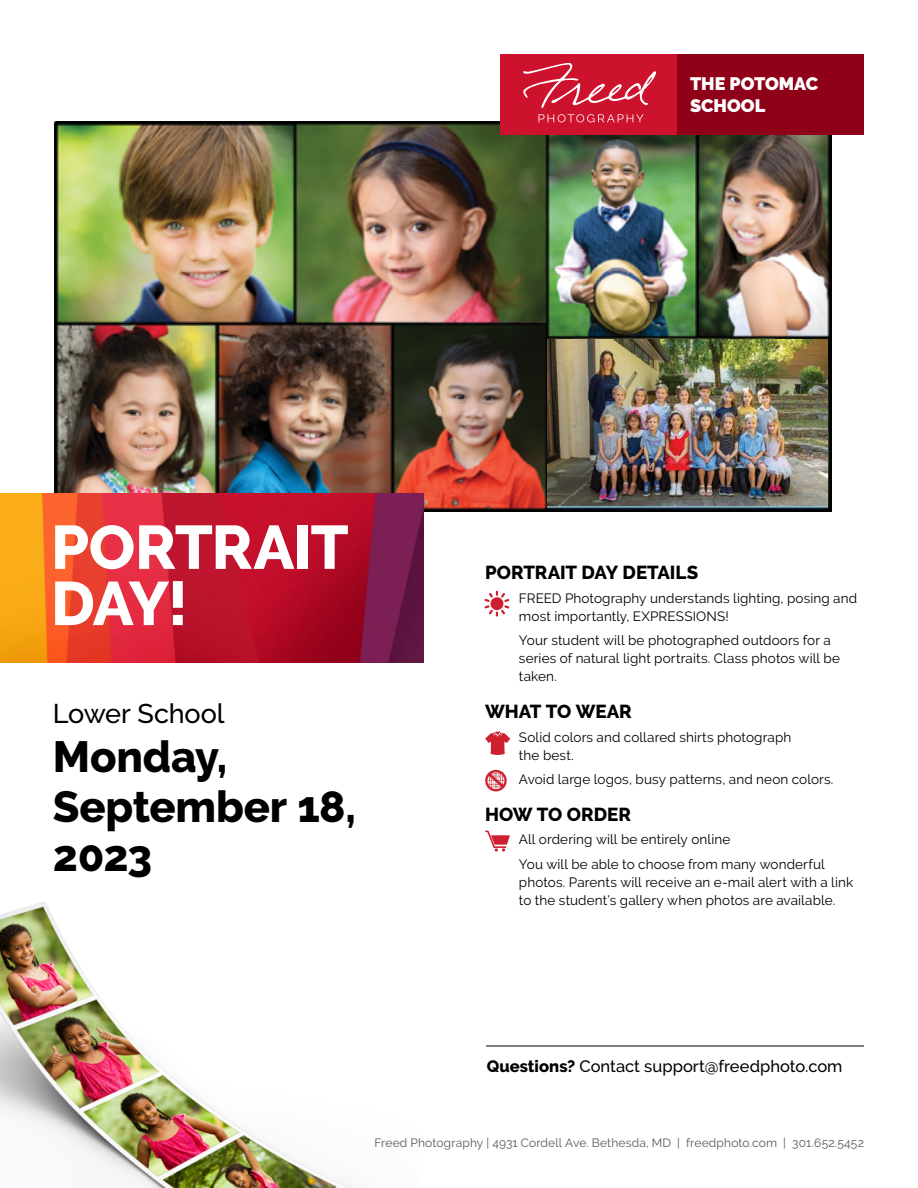
<style>
.page{position:relative;width:918px;height:1188px;background:#fff}
.page>*{position:absolute;margin:0;border:0;box-sizing:border-box;transform-origin:0 0}
.t1{font:800 61.35px/56.2px "Raleway";letter-spacing:-.02em;color:#fff}
.t2{font:800 43.5px/49.5px "Raleway";letter-spacing:-.005em;color:#000}
.t3{font:500 27px "Raleway";letter-spacing:-.005em;color:#000}
.t4{font:800 18.75px "Raleway";letter-spacing:-.005em;color:#000}
.t5{font:900 18px/21.6px "Raleway";color:#fff}
.t6{font:500 16.5px "Raleway";color:#000}
.t7{font:13.5px/18px "Raleway";letter-spacing:.01em;color:#000}
.t8{font:12px "Raleway";letter-spacing:.015em;color:#58595b}
.s1{font-weight:800}
</style>
<div class="page">
<img style="left:54px;top:122px;width:777px;height:389px">
<img style="left:548px;top:339px;width:280px;height:170px">
<img style="left:0;top:901px;width:351px;height:287px">
<div style="left:677px;top:54px;width:187px;height:80px;background:#8f0119"></div>
<hr style="left:486px;top:1046px;width:378px;height:1px;background:#000">
<div style="left:501px;top:54px;width:176px;height:80px;background:#cd122d"></div>
<svg style="left:523px;top:63px;width:133px;height:45px"></svg>
<svg style="left:539px;top:114px;width:105px;height:8px"></svg>
<svg style="left:485px;top:830px;width:25px;height:22px"></svg>
<svg style="left:485px;top:732px;width:25px;height:23px"></svg>
<svg style="left:485px;top:770px;width:22px;height:21px"></svg>
<svg style="left:484px;top:591px;width:25px;height:26px"></svg>
<img style="left:0;top:494px;width:423px;height:168px">
<h3 class="t5" style="left:690px;top:73px;width:130px">THE POTOMAC<br>SCHOOL</h3>
<h1 class="t1" style="left:51px;top:519px;width:299px">PORTRAIT<br>DAY!</h1>
<h3 class="t3" style="left:53px;top:697px;width:173px">Lower School</h3>
<h2 class="t2" style="left:53px;top:732px;width:305px">Monday,<br>September 18,<br>2023</h2>
<h3 class="t4" style="left:485px;top:562px;width:214px">PORTRAIT DAY DETAILS</h3>
<p class="t7" style="left:519px;top:589px;width:340px">FREED Photography understands lighting, posing and most importantly, EXPRESSIONS!</p>
<p class="t7" style="left:519px;top:632px;width:323px">Your student will be photographed outdoors for a series of natural light portraits. Class photos will be taken.</p>
<h3 class="t4" style="left:485px;top:700px;width:148px">WHAT TO WEAR</h3>
<p class="t7" style="left:519px;top:728px;width:274px">Solid colors and collared shirts photograph the best.</p>
<p class="t7" style="left:519px;top:771px;width:316px">Avoid large logos, busy patterns, and neon colors.</p>
<h3 class="t4" style="left:485px;top:803px;width:147px">HOW TO ORDER</h3>
<p class="t7" style="left:519px;top:827px;width:307px;line-height:24.8px">All ordering will be entirely online<br>You will be able to choose from many wonderful</p>
<p class="t7" style="left:519px;top:873px;width:336px">photos. Parents will receive an e-mail alert with a link to the student’s gallery when photos are available.</p>
<p class="t6" style="left:487px;top:1056px;width:357px"><span class="s1">Questions?</span> Contact support@freedphoto.com</p>
<p class="t8" style="left:374px;top:1135px;width:491px">Freed Photography | 4931 Cordell Ave. Bethesda, MD | freedphoto.com | 301.652.5452</p>
</div>
